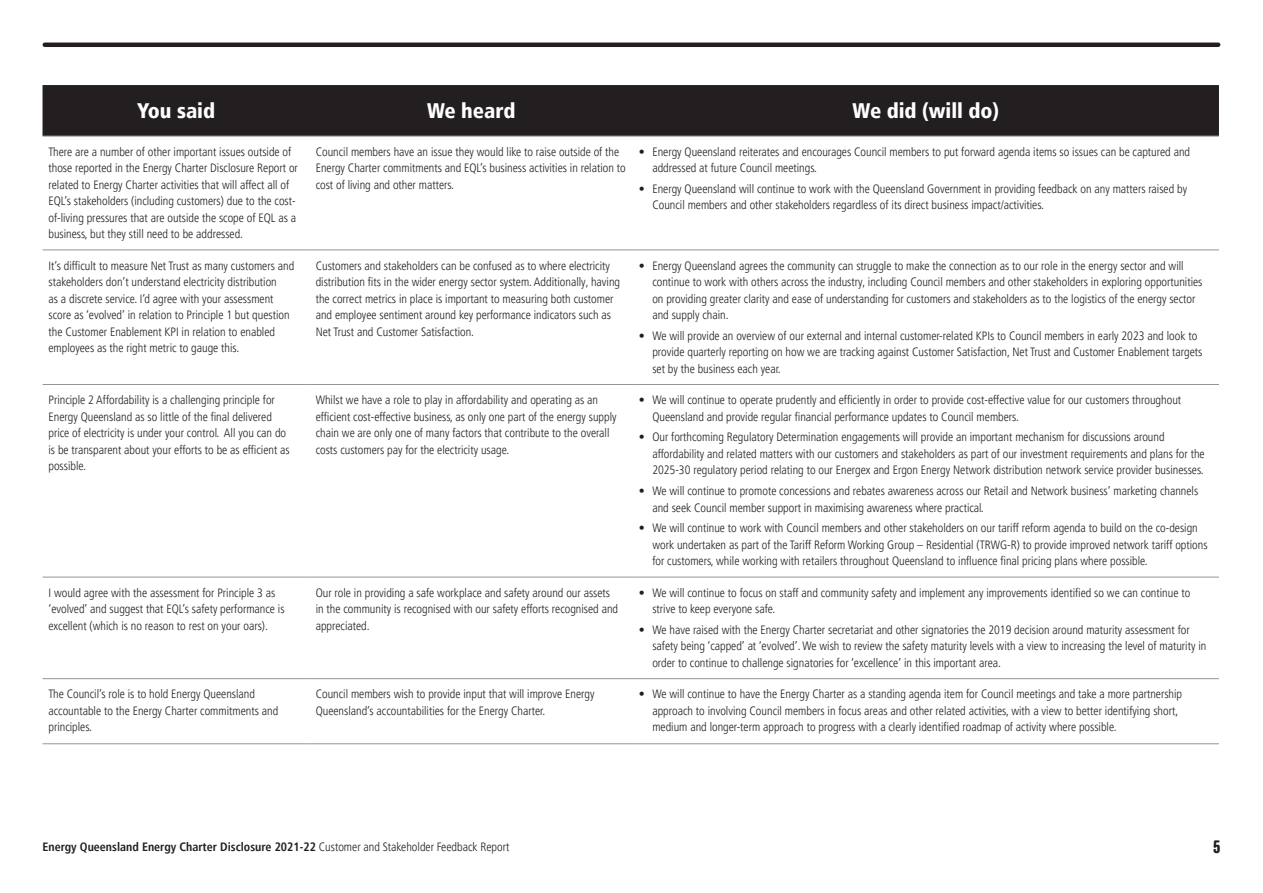
<style>
.page{position:relative;width:1263px;height:893px;background:#fff}
.page>*{position:absolute;margin:0;border:0;box-sizing:border-box;transform-origin:0 0}
.t1{font:900 condensed 21px "Frutiger LT Pro";color:#fff}
.t2{font:600 18px "Anchor";color:#231f20}
.t3{font:300 condensed 12px/16.5px "Frutiger LT Pro";color:#231f20}
.t4{font:700 condensed 12px "Frutiger LT Pro";color:#231f20}
.s1{font-weight:300}
</style>
<div class="page">
<hr style="left:45px;top:43px;width:1173px;height:4px;background:#231f20">
<div style="left:43px;top:85px;width:1176px;height:51px;background:#231f20"></div>
<hr style="left:43px;top:136px;width:267px;height:1px;background:#939598">
<hr style="left:310px;top:136px;width:323px;height:1px;background:#939598">
<hr style="left:633px;top:136px;width:586px;height:1px;background:#939598">
<hr style="left:43px;top:250px;width:267px;height:1px;background:#939598">
<hr style="left:310px;top:250px;width:323px;height:1px;background:#939598">
<hr style="left:633px;top:250px;width:586px;height:1px;background:#939598">
<hr style="left:43px;top:384px;width:267px;height:1px;background:#939598">
<hr style="left:310px;top:384px;width:323px;height:1px;background:#939598">
<hr style="left:633px;top:384px;width:586px;height:1px;background:#939598">
<hr style="left:43px;top:577px;width:267px;height:1px;background:#939598">
<hr style="left:310px;top:577px;width:323px;height:1px;background:#939598">
<hr style="left:633px;top:577px;width:586px;height:1px;background:#939598">
<hr style="left:43px;top:678px;width:267px;height:1px;background:#939598">
<hr style="left:310px;top:678px;width:323px;height:1px;background:#939598">
<hr style="left:633px;top:678px;width:586px;height:1px;background:#939598">
<hr style="left:43px;top:743px;width:267px;height:1px;background:#939598">
<hr style="left:310px;top:743px;width:323px;height:1px;background:#939598">
<hr style="left:633px;top:743px;width:586px;height:1px;background:#939598">
<p class="t1" style="left:137px;top:98px;width:80px">You said</p>
<p class="t1" style="left:427px;top:98px;width:90px">We heard</p>
<p class="t1" style="left:853px;top:98px;width:148px">We did (will do)</p>
<p class="t3" style="left:49px;top:143px;width:251px">There are a number of other important issues outside of those reported in the Energy Charter Disclosure Report or related to Energy Charter activities that will affect all of EQL’s stakeholders (including customers) due to the cost&shy;of-living pressures that are outside the scope of EQL as a business, but they still need to be addressed.</p>
<p class="t3" style="left:316px;top:143px;width:312px">Council members have an issue they would like to raise outside of the<br>Energy Charter commitments and EQL’s business activities in relation to cost of living and other matters.</p>
<p class="t3" style="left:652px;top:143px;width:539px;text-indent:-14px">• Energy Queensland reiterates and encourages Council members to put forward agenda items so issues can be captured and addressed at future Council meetings.</p>
<p class="t3" style="left:652px;top:181px;width:536px;text-indent:-14px">• Energy Queensland will continue to work with the Queensland Government in providing feedback on any matters raised by<br>Council members and other stakeholders regardless of its direct business impact/activities.</p>
<p class="t3" style="left:49px;top:257px;width:247px">It’s difficult to measure Net Trust as many customers and stakeholders don’t understand electricity distribution<br>as a discrete service. I’d agree with your assessment score as ‘evolved’ in relation to Principle 1 but question the Customer Enablement KPI in relation to enabled employees as the right metric to gauge this.</p>
<p class="t3" style="left:316px;top:257px;width:306px">Customers and stakeholders can be confused as to where electricity distribution fits in the wider energy sector system. Additionally, having the correct metrics in place is important to measuring both customer and employee sentiment around key performance indicators such as Net Trust and Customer Satisfaction.</p>
<p class="t3" style="left:652px;top:257px;width:552px;text-indent:-14px">• Energy Queensland agrees the community can struggle to make the connection as to our role in the energy sector and will continue to work with others across the industry, including Council members and other stakeholders in exploring opportunities on providing greater clarity and ease of understanding for customers and stakeholders as to the logistics of the energy sector and supply chain.</p>
<p class="t3" style="left:652px;top:328px;width:552px;text-indent:-14px">• We will provide an overview of our external and internal customer-related KPIs to Council members in early 2023 and look to provide quarterly reporting on how we are tracking against Customer Satisfaction, Net Trust and Customer Enablement targets set by the business each year.</p>
<p class="t3" style="left:49px;top:392px;width:243px">Principle 2 Affordability is a challenging principle for Energy Queensland as so little of the final delivered price of electricity is under your control. All you can do is be transparent about your efforts to be as efficient as possible.</p>
<p class="t3" style="left:316px;top:392px;width:302px">Whilst we have a role to play in affordability and operating as an efficient cost-effective business, as only one part of the energy supply chain we are only one of many factors that contribute to the overall costs customers pay for the electricity usage.</p>
<p class="t3" style="left:652px;top:392px;width:530px;text-indent:-14px">• We will continue to operate prudently and efficiently in order to provide cost-effective value for our customers throughout<br>Queensland and provide regular financial performance updates to Council members.</p>
<p class="t3" style="left:652px;top:429px;width:554px;text-indent:-14px">• Our forthcoming Regulatory Determination engagements will provide an important mechanism for discussions around affordability and related matters with our customers and stakeholders as part of our investment requirements and plans for the<br>2025-30 regulatory period relating to our Energex and Ergon Energy Network distribution network service provider businesses.</p>
<p class="t3" style="left:652px;top:483px;width:547px;text-indent:-14px">• We will continue to promote concessions and rebates awareness across our Retail and Network business’ marketing channels and seek Council member support in maximising awareness where practical.</p>
<p class="t3" style="left:652px;top:520px;width:557px;text-indent:-14px">• We will continue to work with Council members and other stakeholders on our tariff reform agenda to build on the co-design work undertaken as part of the Tariff Reform Working Group – Residential (TRWG-R) to provide improved network tariff options for customers, while working with retailers throughout Queensland to influence final pricing plans where possible.</p>
<p class="t3" style="left:49px;top:584px;width:238px">I would agree with the assessment for Principle 3 as ‘evolved’ and suggest that EQL’s safety performance is excellent (which is no reason to rest on your oars).</p>
<p class="t3" style="left:316px;top:584px;width:304px">Our role in providing a safe workplace and safety around our assets in the community is recognised with our safety efforts recognised and appreciated.</p>
<p class="t3" style="left:652px;top:584px;width:539px;text-indent:-14px">• We will continue to focus on staff and community safety and implement any improvements identified so we can continue to strive to keep everyone safe.</p>
<p class="t3" style="left:652px;top:622px;width:555px;text-indent:-14px">• We have raised with the Energy Charter secretariat and other signatories the 2019 decision around maturity assessment for safety being ‘capped’ at ‘evolved’. We wish to review the safety maturity levels with a view to increasing the level of maturity in order to continue to challenge signatories for ‘excellence’ in this important area.</p>
<p class="t3" style="left:49px;top:686px;width:231px">The Council’s role is to hold Energy Queensland accountable to the Energy Charter commitments and principles.</p>
<p class="t3" style="left:316px;top:686px;width:280px">Council members wish to provide input that will improve Energy<br>Queensland’s accountabilities for the Energy Charter.</p>
<p class="t3" style="left:652px;top:686px;width:531px;text-indent:-14px">• We will continue to have the Energy Charter as a standing agenda item for Council meetings and take a more partnership approach to involving Council members in focus areas and other related activities, with a view to better identifying short, medium and longer-term approach to progress with a clearly identified roadmap of activity where possible.</p>
<p class="t4" style="left:43px;top:840px;width:468px">Energy Queensland Energy Charter Disclosure 2021-22 <span class="s1">Customer and Stakeholder Feedback Report</span></p>
<h2 class="t2" style="left:1213px;top:837px;width:9px">5</h2>
</div>
